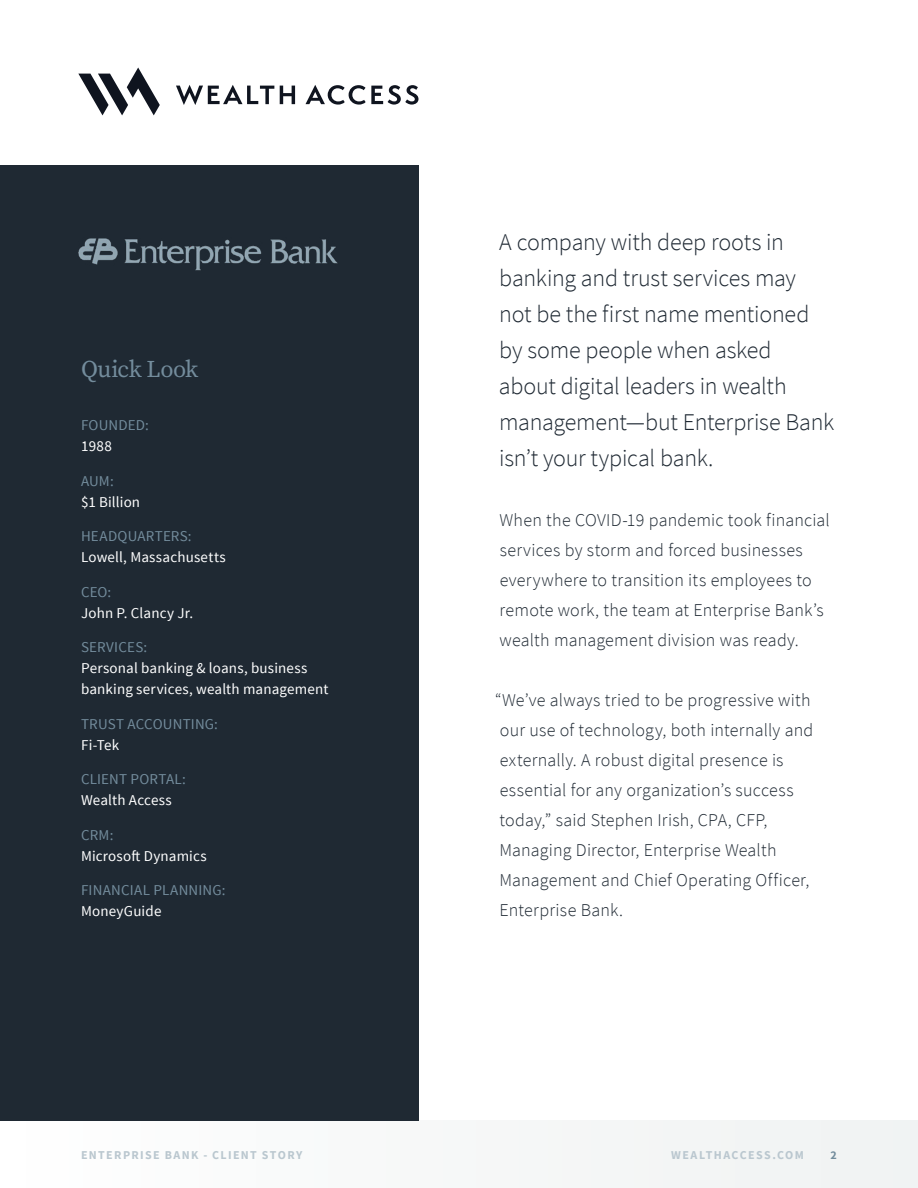
<style>
.page{position:relative;width:918px;height:1188px;background:#fff}
.page>*{position:absolute;margin:0;border:0;box-sizing:border-box;transform-origin:0 0}
.t1{font:300 24px/36px "Source Sans Pro";letter-spacing:-.01em;color:#1f2933}
.t2{font:24px "Source Serif Variable";letter-spacing:-.02em;color:#738c9c}
.t3{font:300 18px/30px "Source Sans Pro";letter-spacing:.01em;color:#1f2933}
.t4{font:15px/21px "Source Sans Pro";letter-spacing:.01em;color:#fff}
.t5{font:15px "Source Sans Pro";letter-spacing:.01em;color:#738c9c}
.t6{font:700 12px "Source Sans Pro";letter-spacing:.115em;color:#bac7cf}
.t7{font:700 12px "Source Sans Pro";color:#738c9c}
</style>
<div class="page">
<div style="left:0;top:1120px;width:918px;height:68px;background:#f6f8f8"></div>
<svg style="left:78px;top:67px;width:341px;height:48px"></svg>
<div style="left:0;top:165px;width:418px;height:955px;background:#1f2933"></div>
<img style="left:78px;top:238px;width:260px;height:33px">
<h1 class="t2" style="left:81px;top:353px;width:119px">Quick Look</h1>
<p class="t5" style="left:81px;top:416px;width:69px">FOUNDED:</p>
<p class="t4" style="left:81px;top:436px;width:32px">1988</p>
<p class="t5" style="left:81px;top:471px;width:34px">AUM:</p>
<p class="t4" style="left:81px;top:491px;width:61px">$1 Billion</p>
<p class="t5" style="left:81px;top:527px;width:112px">HEADQUARTERS:</p>
<p class="t4" style="left:81px;top:547px;width:146px">Lowell, Massachusetts</p>
<p class="t5" style="left:81px;top:582px;width:32px">CEO:</p>
<p class="t4" style="left:81px;top:602px;width:114px">John P. Clancy Jr.</p>
<p class="t5" style="left:81px;top:638px;width:68px">SERVICES:</p>
<p class="t4" style="left:81px;top:658px;width:249px">Personal banking &amp; loans, business banking services, wealth management</p>
<p class="t5" style="left:81px;top:714px;width:139px">TRUST ACCOUNTING:</p>
<p class="t4" style="left:81px;top:734px;width:40px">Fi-Tek</p>
<p class="t5" style="left:81px;top:770px;width:106px">CLIENT PORTAL:</p>
<p class="t4" style="left:81px;top:790px;width:92px">Wealth Access</p>
<p class="t5" style="left:81px;top:825px;width:34px">CRM:</p>
<p class="t4" style="left:81px;top:845px;width:127px">Microsoft Dynamics</p>
<p class="t5" style="left:81px;top:881px;width:146px">FINANCIAL PLANNING:</p>
<p class="t4" style="left:81px;top:901px;width:82px">MoneyGuide</p>
<h1 class="t1" style="left:499px;top:224px;width:337px">A company with deep roots in banking and trust services may<br>not be the first name mentioned by some people when asked about digital leaders in wealth management—but Enterprise Bank isn’t your typical bank.</h1>
<p class="t3" style="left:500px;top:505px;width:332px">When the COVID-19 pandemic took financial services by storm and forced businesses everywhere to transition its employees to remote work, the team at Enterprise Bank’s wealth management division was ready.</p>
<p class="t3" style="left:495px;top:685px;width:320px">“We’ve always tried to be progressive with our use of technology, both internally and externally. A robust digital presence is essential for any organization’s success today,” said Stephen Irish, CPA, CFP, Managing Director, Enterprise Wealth Management and Chief Operating Officer, Enterprise Bank.</p>
<p class="t6" style="left:81px;top:1147px;width:223px">ENTERPRISE BANK - CLIENT STORY</p>
<p class="t6" style="left:671px;top:1147px;width:134px">WEALTHACCESS.COM</p>
<p class="t7" style="left:831px;top:1147px;width:8px">2</p>
</div>
